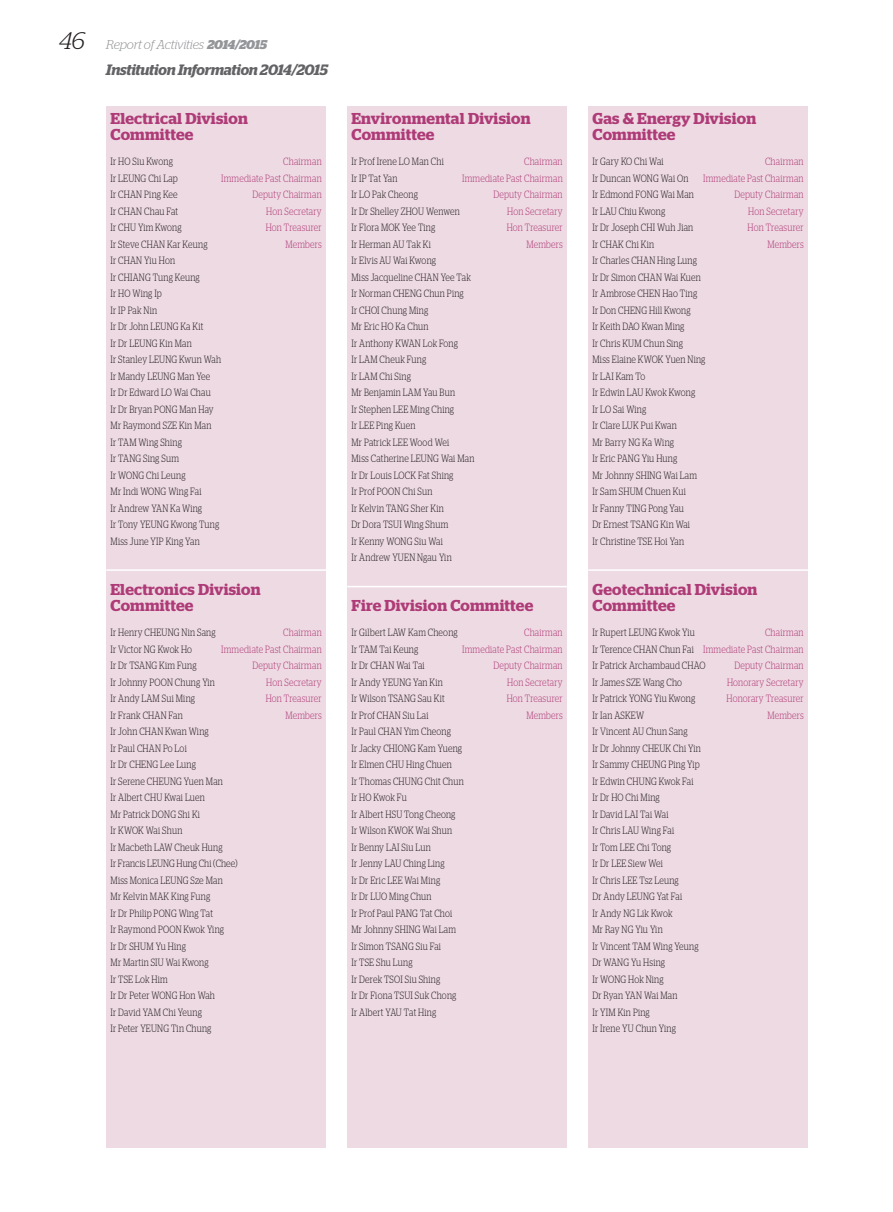
<style>
.page{position:relative;width:893px;height:1212px;background:#fff}
.page>*{position:absolute;margin:0;border:0;box-sizing:border-box;transform-origin:0 0}
.t1{font:600 15.75px/16.5px "Stag";letter-spacing:.015em;color:#ae3b77}
.t2{font:italic 600 15px "Stag";letter-spacing:-.01em;color:#636366}
.t3{font:italic 300 12.75px "Stag";letter-spacing:-.015em;color:#939598}
.t4{font:300 10.5px/16.5px "Stag";letter-spacing:.025em;color:#231f20;scale:.8 1}
.t5{font:300 10.5px "Stag";letter-spacing:.025em;color:#ae3b77;scale:.8 1}
.s1{font-size:24px;color:#231f20}
.s2{font-weight:700}
.s3{color:#ae3b77}
</style>
<div class="page">
<div style="left:588px;top:106px;width:220px;height:1042px;background:#eedae3"></div>
<hr style="left:588px;top:569px;width:220px;height:2px;background:#fff">
<div style="left:347px;top:106px;width:220px;height:1042px;background:#eedae3"></div>
<hr style="left:347px;top:586px;width:220px;height:1px;background:#fff">
<div style="left:106px;top:106px;width:220px;height:1042px;background:#eedae3"></div>
<hr style="left:106px;top:569px;width:220px;height:2px;background:#fff">
<p class="t3" style="left:59px;top:40px;width:209px"><span class="s1">46</span> Report of Activities <span class="s2">2014/2015</span></p>
<h2 class="t2" style="left:106px;top:64px;width:223px">Institution Information 2014/2015</h2>
<h1 class="t1" style="left:111px;top:111px;width:139px">Electrical Division<br>Committee</h1>
<p class="t4" style="left:111px;top:154px;width:79px">Ir HO Siu Kwong</p>
<p class="t5" style="left:283px;top:158px;width:50px">Chairman</p>
<p class="t4" style="left:111px;top:171px;width:86px">Ir LEUNG Chi Lap</p>
<p class="t5" style="left:221px;top:174px;width:127px">Immediate Past Chairman</p>
<p class="t4" style="left:111px;top:187px;width:85px">Ir CHAN Ping Kee</p>
<p class="t5" style="left:252px;top:191px;width:88px">Deputy Chairman</p>
<p class="t4" style="left:111px;top:204px;width:86px">Ir CHAN Chau Fat</p>
<p class="t5" style="left:266px;top:207px;width:71px">Hon Secretary</p>
<p class="t4" style="left:111px;top:220px;width:90px">Ir CHU Yim Kwong</p>
<p class="t5" style="left:266px;top:224px;width:72px">Hon Treasurer</p>
<p class="t4" style="left:111px;top:237px;width:123px">Ir Steve CHAN Kar Keung</p>
<p class="t5" style="left:285px;top:240px;width:47px">Members</p>
<p class="t4" style="left:111px;top:253px;width:140px">Ir CHAN Yiu Hon<br>Ir CHIANG Tung Keung<br>Ir HO Wing Ip<br>Ir IP Pak Nin<br>Ir Dr John LEUNG Ka Kit<br>Ir Dr LEUNG Kin Man<br>Ir Stanley LEUNG Kwun Wah<br>Ir Mandy LEUNG Man Yee<br>Ir Dr Edward LO Wai Chau<br>Ir Dr Bryan PONG Man Hay<br>Mr Raymond SZE Kin Man<br>Ir TAM Wing Shing<br>Ir TANG Sing Sum<br>Ir WONG Chi Leung<br>Mr Indi WONG Wing Fai<br>Ir Andrew YAN Ka Wing<br>Ir Tony YEUNG Kwong Tung<br>Miss June YIP King Yan</p>
<h1 class="t1" style="left:111px;top:582px;width:152px">Electronics Division<br>Committee</h1>
<p class="t4" style="left:111px;top:625px;width:133px">Ir Henry CHEUNG Nin Sang</p>
<p class="t5" style="left:283px;top:628px;width:50px">Chairman</p>
<p class="t4" style="left:111px;top:641px;width:103px">Ir Victor NG Kwok Ho</p>
<p class="t5" style="left:221px;top:645px;width:127px">Immediate Past Chairman</p>
<p class="t4" style="left:111px;top:658px;width:109px">Ir Dr TSANG Kim Fung</p>
<p class="t5" style="left:252px;top:661px;width:88px">Deputy Chairman</p>
<p class="t4" style="left:111px;top:674px;width:132px">Ir Johnny POON Chung Yin</p>
<p class="t5" style="left:266px;top:678px;width:71px">Hon Secretary</p>
<p class="t4" style="left:111px;top:691px;width:107px">Ir Andy LAM Sui Ming</p>
<p class="t5" style="left:266px;top:694px;width:72px">Hon Treasurer</p>
<p class="t4" style="left:111px;top:707px;width:92px">Ir Frank CHAN Fan</p>
<p class="t5" style="left:285px;top:711px;width:47px">Members</p>
<p class="t4" style="left:111px;top:724px;width:160px">Ir John CHAN Kwan Wing<br>Ir Paul CHAN Po Loi<br>Ir Dr CHENG Lee Lung<br>Ir Serene CHEUNG Yuen Man<br>Ir Albert CHU Kwai Luen<br>Mr Patrick DONG Shi Ki<br>Ir KWOK Wai Shun<br>Ir Macbeth LAW Cheuk Hung<br>Ir Francis LEUNG Hung Chi (Chee)<br>Miss Monica LEUNG Sze Man<br>Mr Kelvin MAK King Fung<br>Ir Dr Philip PONG Wing Tat<br>Ir Raymond POON Kwok Ying<br>Ir Dr SHUM Yu Hing<br>Mr Martin SIU Wai Kwong<br>Ir TSE Lok Him<br>Ir Dr Peter WONG Hon Wah<br>Ir David YAM Chi Yeung<br>Ir Peter YEUNG Tin Chung</p>
<h1 class="t1" style="left:351px;top:111px;width:181px">Environmental Division<br>Committee</h1>
<p class="t4" style="left:351px;top:154px;width:117px">Ir Prof Irene LO Man Chi</p>
<p class="t5" style="left:524px;top:158px;width:50px">Chairman</p>
<p class="t4" style="left:352px;top:171px;width:59px">Ir IP Tat Yan</p>
<p class="t5" style="left:462px;top:174px;width:127px">Immediate Past Chairman</p>
<p class="t4" style="left:351px;top:187px;width:85px">Ir LO Pak Cheong</p>
<p class="t5" style="left:493px;top:191px;width:88px">Deputy Chairman</p>
<p class="t4" style="left:351px;top:204px;width:137px">Ir Dr Shelley ZHOU Wenwen</p>
<p class="t5" style="left:507px;top:207px;width:71px">Hon Secretary</p>
<p class="t4" style="left:351px;top:220px;width:106px">Ir Flora MOK Yee Ting</p>
<p class="t5" style="left:507px;top:224px;width:72px">Hon Treasurer</p>
<p class="t4" style="left:351px;top:237px;width:101px">Ir Herman AU Tak Ki</p>
<p class="t5" style="left:526px;top:240px;width:47px">Members</p>
<p class="t4" style="left:351px;top:253px;width:155px">Ir Elvis AU Wai Kwong<br>Miss Jacqueline CHAN Yee Tak<br>Ir Norman CHENG Chun Ping<br>Ir CHOI Chung Ming<br>Mr Eric HO Ka Chun<br>Ir Anthony KWAN Lok Fong<br>Ir LAM Cheuk Fung<br>Ir LAM Chi Sing<br>Mr Benjamin LAM Yau Bun<br>Ir Stephen LEE Ming Ching<br>Ir LEE Ping Kuen<br>Mr Patrick LEE Wood Wei<br>Miss Catherine LEUNG Wai Man<br>Ir Dr Louis LOCK Fat Shing<br>Ir Prof POON Chi Sun<br>Ir Kelvin TANG Sher Kin<br>Dr Dora TSUI Wing Shum<br>Ir Kenny WONG Siu Wai<br>Ir Andrew YUEN Ngau Yin</p>
<h1 class="t1" style="left:351px;top:598px;width:183px">Fire Division Committee</h1>
<p class="t4" style="left:351px;top:625px;width:134px">Ir Gilbert LAW Kam Cheong</p>
<p class="t5" style="left:524px;top:628px;width:50px">Chairman</p>
<p class="t4" style="left:352px;top:641px;width:85px">Ir TAM Tai Keung</p>
<p class="t5" style="left:462px;top:645px;width:127px">Immediate Past Chairman</p>
<p class="t4" style="left:352px;top:658px;width:93px">Ir Dr CHAN Wai Tai</p>
<p class="t5" style="left:493px;top:661px;width:88px">Deputy Chairman</p>
<p class="t4" style="left:351px;top:674px;width:116px">Ir Andy YEUNG Yan Kin</p>
<p class="t5" style="left:507px;top:678px;width:71px">Hon Secretary</p>
<p class="t4" style="left:351px;top:691px;width:118px">Ir Wilson TSANG Sau Kit</p>
<p class="t5" style="left:507px;top:694px;width:72px">Hon Treasurer</p>
<p class="t4" style="left:351px;top:707px;width:98px">Ir Prof CHAN Siu Lai</p>
<p class="t5" style="left:526px;top:711px;width:47px">Members</p>
<p class="t4" style="left:351px;top:724px;width:142px">Ir Paul CHAN Yim Cheong<br>Ir Jacky CHIONG Kam Yueng<br>Ir Elmen CHU Hing Chuen<br>Ir Thomas CHUNG Chit Chun<br>Ir HO Kwok Fu<br>Ir Albert HSU Tong Cheong<br>Ir Wilson KWOK Wai Shun<br>Ir Benny LAI Siu Lun<br>Ir Jenny LAU Ching Ling<br>Ir Dr Eric LEE Wai Ming<br>Ir Dr LUO Ming Chun<br>Ir Prof Paul PANG Tat Choi<br>Mr Johnny SHING Wai Lam<br>Ir Simon TSANG Siu Fai<br>Ir TSE Shu Lung<br>Ir Derek TSOI Siu Shing<br>Ir Dr Fiona TSUI Suk Chong<br>Ir Albert YAU Tat Hing</p>
<h1 class="t1" style="left:592px;top:111px;width:165px">Gas &amp; Energy Division<br>Committee</h1>
<p class="t4" style="left:592px;top:154px;width:91px">Ir Gary KO Chi Wai</p>
<p class="t5" style="left:765px;top:158px;width:50px">Chairman</p>
<p class="t4" style="left:592px;top:171px;width:122px">Ir Duncan WONG Wai On</p>
<p class="t5" style="left:703px;top:174px;width:127px">Immediate Past Chairman</p>
<p class="t4" style="left:592px;top:187px;width:128px">Ir Edmond FONG Wai Man</p>
<p class="t5" style="left:734px;top:191px;width:88px">Deputy Chairman</p>
<p class="t4" style="left:592px;top:204px;width:93px">Ir LAU Chiu Kwong</p>
<p class="t5" style="left:748px;top:207px;width:71px">Hon Secretary</p>
<p class="t4" style="left:592px;top:220px;width:128px">Ir Dr Joseph CHI Wuh Jian</p>
<p class="t5" style="left:748px;top:224px;width:72px">Hon Treasurer</p>
<p class="t4" style="left:592px;top:237px;width:79px">Ir CHAK Chi Kin</p>
<p class="t5" style="left:767px;top:240px;width:47px">Members</p>
<p class="t4" style="left:592px;top:253px;width:143px">Ir Charles CHAN Hing Lung<br>Ir Dr Simon CHAN Wai Kuen<br>Ir Ambrose CHEN Hao Ting<br>Ir Don CHENG Hill Kwong<br>Ir Keith DAO Kwan Ming<br>Ir Chris KUM Chun Sing<br>Miss Elaine KWOK Yuen Ning<br>Ir LAI Kam To<br>Ir Edwin LAU Kwok Kwong<br>Ir LO Sai Wing<br>Ir Clare LUK Pui Kwan<br>Mr Barry NG Ka Wing<br>Ir Eric PANG Yiu Hung<br>Mr Johnny SHING Wai Lam<br>Ir Sam SHUM Chuen Kui<br>Ir Fanny TING Pong Yau<br>Dr Ernest TSANG Kin Wai<br>Ir Christine TSE Hoi Yan</p>
<h1 class="t1" style="left:592px;top:582px;width:166px">Geotechnical Division<br>Committee</h1>
<p class="t4" style="left:592px;top:625px;width:129px">Ir Rupert LEUNG Kwok Yiu</p>
<p class="t4" style="left:592px;top:625px;width:265px;text-align:justify;text-indent:173px"><span class="s3">Chairman </span>Ir Terence CHAN Chun Fai <span class="s3">Immediate Past Chairman </span>Ir Patrick Archambaud CHAO</p>
<p class="t5" style="left:734px;top:661px;width:88px">Deputy Chairman</p>
<p class="t4" style="left:592px;top:674px;width:113px">Ir James SZE Wang Cho</p>
<p class="t5" style="left:727px;top:678px;width:97px">Honorary Secretary</p>
<p class="t4" style="left:592px;top:691px;width:130px">Ir Patrick YONG Yiu Kwong</p>
<p class="t5" style="left:726px;top:694px;width:98px">Honorary Treasurer</p>
<p class="t4" style="left:592px;top:707px;width:66px">Ir Ian ASKEW</p>
<p class="t5" style="left:767px;top:711px;width:47px">Members</p>
<p class="t4" style="left:592px;top:724px;width:137px">Ir Vincent AU Chun Sang<br>Ir Dr Johnny CHEUK Chi Yin<br>Ir Sammy CHEUNG Ping Yip<br>Ir Edwin CHUNG Kwok Fai<br>Ir Dr HO Chi Ming<br>Ir David LAI Tai Wai<br>Ir Chris LAU Wing Fai<br>Ir Tom LEE Chi Tong<br>Ir Dr LEE Siew Wei<br>Ir Chris LEE Tsz Leung<br>Dr Andy LEUNG Yat Fai<br>Ir Andy NG Lik Kwok<br>Mr Ray NG Yiu Yin<br>Ir Vincent TAM Wing Yeung<br>Dr WANG Yu Hsing<br>Ir WONG Hok Ning<br>Dr Ryan YAN Wai Man<br>Ir YIM Kin Ping<br>Ir Irene YU Chun Ying</p>
</div>
